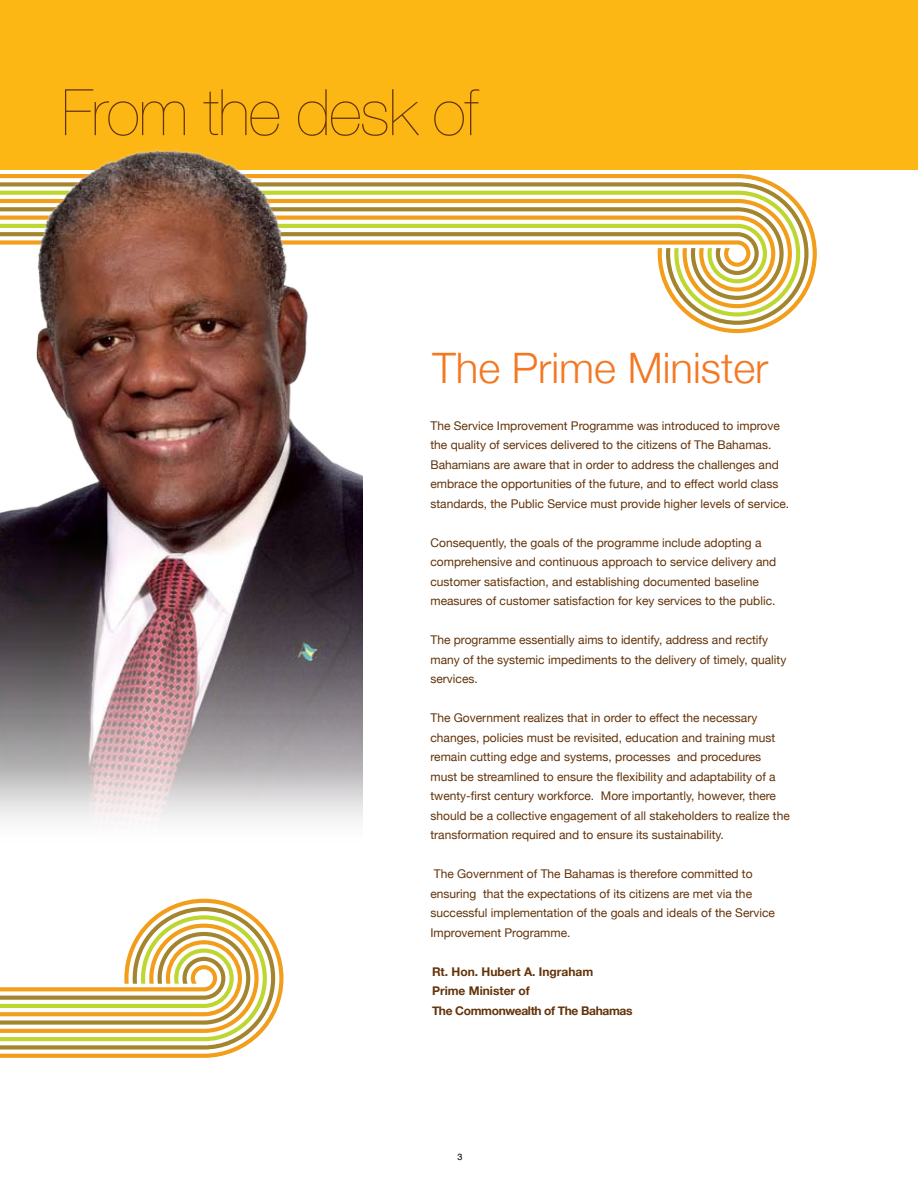
<style>
.page{position:relative;width:918px;height:1188px;background:#fff}
.page>*{position:absolute;margin:0;border:0;box-sizing:border-box;transform-origin:0 0}
.t1{font:200 64.2px "Helvetica Neue";letter-spacing:-.02em;color:#63330a}
.t2{font:300 42px "Helvetica Neue";color:#f47721}
.t3{font:12px/19.5px "Helvetica Neue";color:#63330a}
.t4{font:700 12px/19.5px "Helvetica Neue";color:#63330a}
.t5{font:9px "Helvetica";color:#000}
</style>
<div class="page">
<div style="left:0;top:0;width:918px;height:170px;background:#fdb714"></div>
<svg style="left:362px;top:174px;width:455px;height:159px"></svg>
<img style="left:0;top:149px;width:362px;height:750px">
<svg style="left:0;top:899px;width:283px;height:159px"></svg>
<h1 class="t1" style="left:62px;top:75px;width:418px">From the desk of</h1>
<h2 class="t2" style="left:432px;top:342px;width:338px">The Prime Minister</h2>
<p class="t3" style="left:430px;top:416px;width:360px">The Service Improvement Programme was introduced to improve the quality of services delivered to the citizens of The Bahamas.<br>Bahamians are aware that in order to address the challenges and embrace the opportunities of the future, and to effect world class standards, the Public Service must provide higher levels of service.</p>
<p class="t3" style="left:430px;top:533px;width:347px">Consequently, the goals of the programme include adopting a comprehensive and continuous approach to service delivery and customer satisfaction, and establishing documented baseline measures of customer satisfaction for key services to the public.</p>
<p class="t3" style="left:430px;top:630px;width:357px">The programme essentially aims to identify, address and rectify many of the systemic impediments to the delivery of timely, quality services.</p>
<p class="t3" style="left:430px;top:708px;width:361px">The Government realizes that in order to effect the necessary changes, policies must be revisited, education and training must remain cutting edge and systems, processes and procedures must be streamlined to ensure the flexibility and adaptability of a twenty-first century workforce. More importantly, however, there should be a collective engagement of all stakeholders to realize the transformation required and to ensure its sustainability.</p>
<p class="t3" style="left:430px;top:864px;width:346px">The Government of The Bahamas is therefore committed to ensuring that the expectations of its citizens are met via the successful implementation of the goals and ideals of the Service Improvement Programme.</p>
<p class="t4" style="left:432px;top:962px;width:202px">Rt. Hon. Hubert A. Ingraham<br>Prime Minister of<br>The Commonwealth of The Bahamas</p>
<p class="t5" style="left:458px;top:1149px;width:7px">3</p>
</div>
